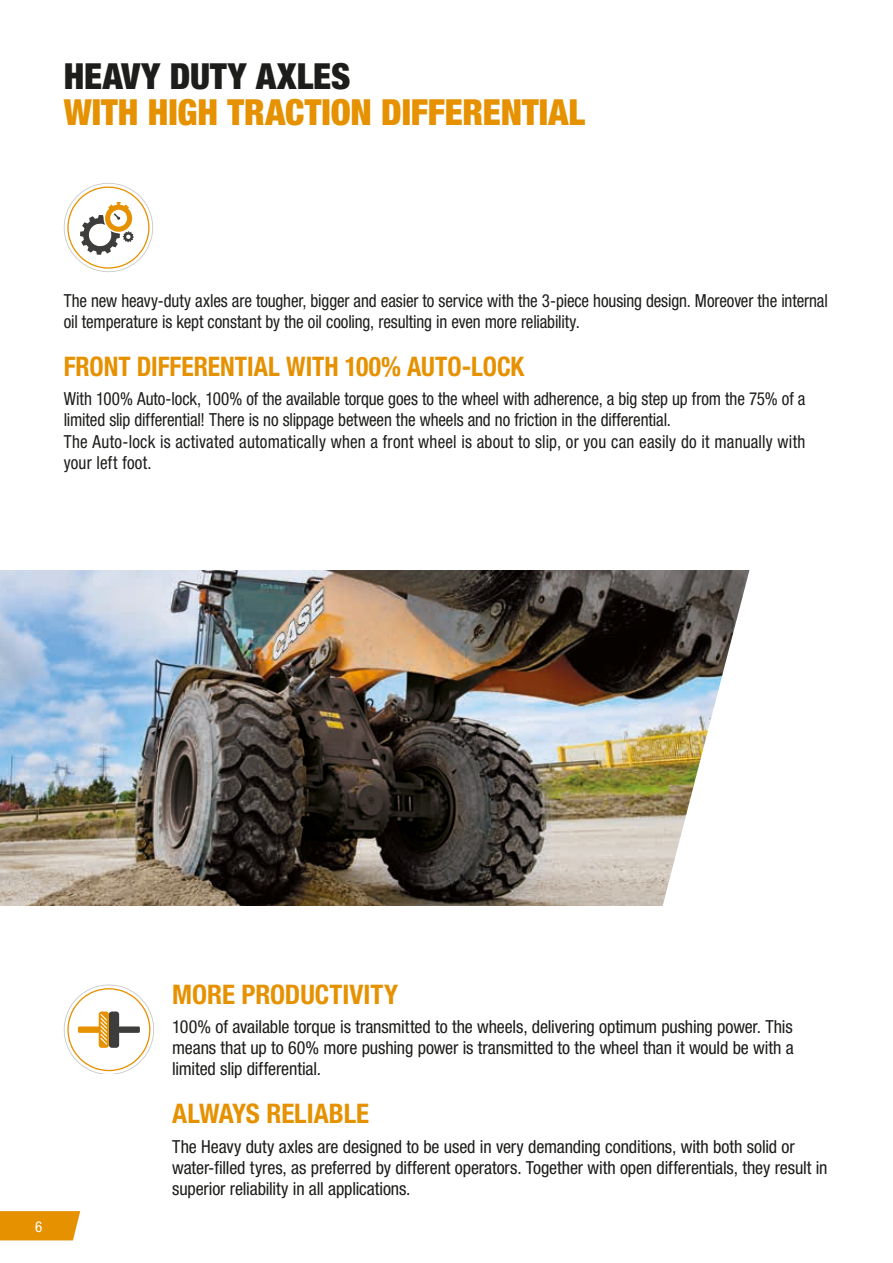
<style>
.page{position:relative;width:893px;height:1263px;background:#fff}
.page>*{position:absolute;margin:0;border:0;box-sizing:border-box;transform-origin:0 0}
.t1{font:900 condensed 36px "Helvetica Neue LT Std";letter-spacing:-.005em;color:#e69100}
.t2{font:900 condensed 36px "Helvetica Neue LT Std";letter-spacing:.005em;color:#1d1d1b}
.t3{font:700 condensed 27px "Helvetica Neue LT Std";color:#e69100;scale:.95 1}
.t4{font:700 condensed 27px "Helvetica Neue LT Std";color:#e69100}
.t5{font:condensed 18px/21px "Helvetica Neue LT Std";letter-spacing:-.005em;color:#1d1d1b;scale:.95 1}
.t6{font:condensed 18px/21px "Helvetica Neue LT Std";letter-spacing:-.005em;color:#1d1d1b;text-align:justify}
.t7{font:condensed 15px "Helvetica Neue LT Std";color:#fff}
</style>
<div class="page">
<svg style="left:0;top:1211px;width:80px;height:29px;background:#e7960b"></svg>
<img style="left:0;top:570px;width:567px;height:336px">
<img style="left:567px;top:570px;width:183px;height:336px">
<hr style="left:892px;top:183px;width:1px;height:553px;background:#dadada">
<svg style="left:64px;top:183px;width:89px;height:89px"></svg>
<svg style="left:64px;top:984px;width:90px;height:90px"></svg>
<h1 class="t2" style="left:64px;top:54px;width:288px">HEAVY DUTY AXLES</h1>
<h1 class="t1" style="left:64px;top:90px;width:523px">WITH HIGH TRACTION DIFFERENTIAL</h1>
<p class="t5" style="left:64px;top:290px;width:806px">The new heavy-duty axles are tougher, bigger and easier to service with the 3-piece housing design. Moreover the internal oil temperature is kept constant by the oil cooling, resulting in even more reliability.</p>
<h2 class="t3" style="left:64px;top:350px;width:486px">FRONT DIFFERENTIAL WITH 100% AUTO-LOCK</h2>
<p class="t5" style="left:64px;top:388px;width:782px">With 100% Auto-lock, 100% of the available torque goes to the wheel with adherence, a big step up from the 75% of a limited slip differential! There is no slippage between the wheels and no friction in the differential.<br>The Auto-lock is activated automatically when a front wheel is about to slip, or you can easily do it manually with your left foot.</p>
<p class="t7" style="left:35px;top:1218px;width:9px">6</p>
<h2 class="t4" style="left:172px;top:978px;width:227px">MORE PRODUCTIVITY</h2>
<p class="t6" style="left:172px;top:1016px;width:623px">100% of available torque is transmitted to the wheels, delivering optimum pushing power. This means that up to 60% more pushing power is transmitted to the wheel than it would be with a limited slip differential.</p>
<h2 class="t4" style="left:172px;top:1097px;width:199px">ALWAYS RELIABLE</h2>
<p class="t6" style="left:172px;top:1136px;width:657px;text-align:left">The Heavy duty axles are designed to be used in very demanding conditions, with both solid or water-filled tyres, as preferred by different operators. Together with open differentials, they result in superior reliability in all applications.</p>
</div>
